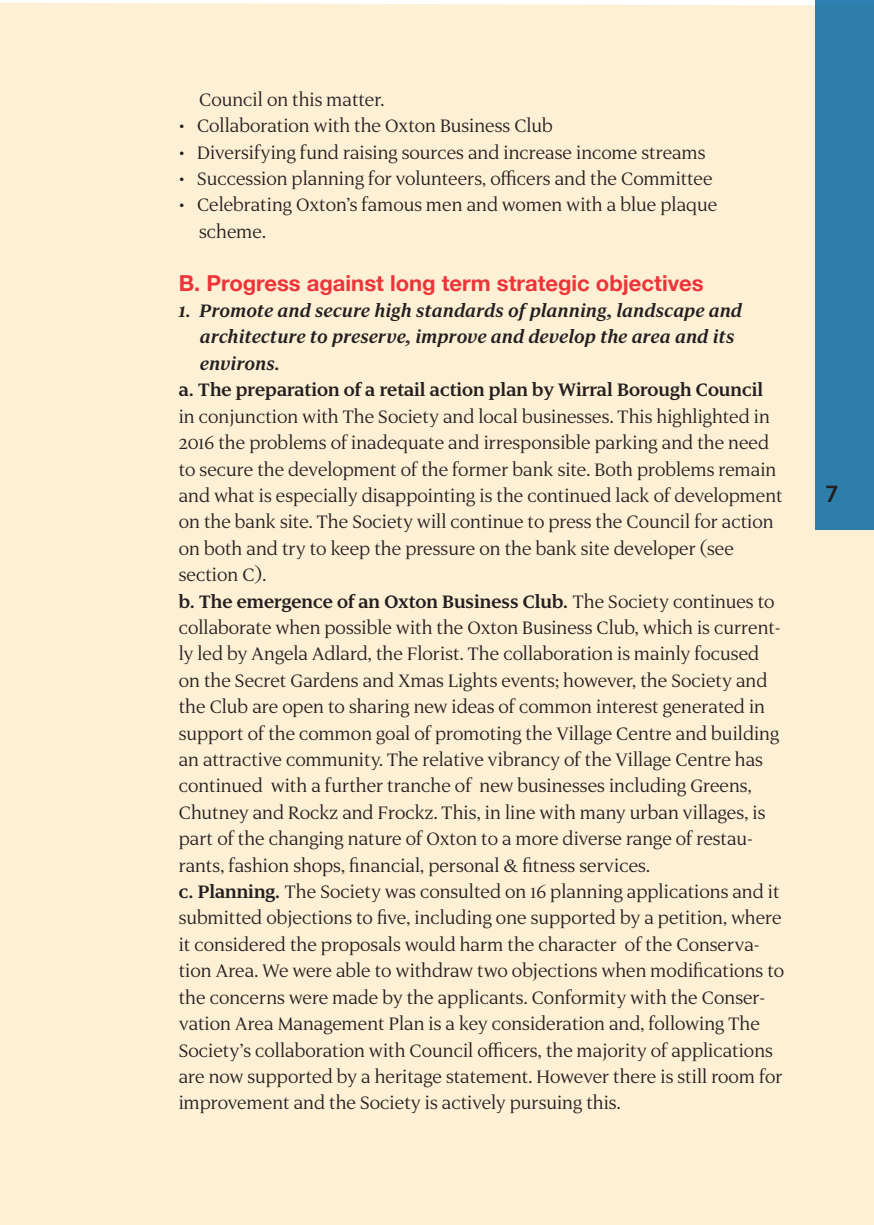
<style>
.page{position:relative;width:874px;height:1225px;background:#fff}
.page>*{position:absolute;margin:0;border:0;box-sizing:border-box;transform-origin:0 0}
.t1{font:22px/26.4px "Dignitas";color:#231f20}
.t2{font:italic 700 22px "Dignitas";color:#231f20}
.t3{font:700 22px "Helvetica Neue";color:#ee3339}
.t4{font:500 22px "Atlas Grotesk";color:#231f20}
.s1{font-weight:700}
.s2{font-weight:700;font-style:italic}
</style>
<div class="page">
<div style="left:0;top:3px;width:873px;height:1222px;background:#fef0d4"></div>
<div style="left:814px;top:0;width:59px;height:529px;background:#2d7ea9"></div>
<p class="t1" style="left:199px;top:85px;width:187px">Council on this matter.</p>
<p class="t1" style="left:179px;top:112px;width:375px">• Collaboration with the Oxton Business Club</p>
<p class="t1" style="left:179px;top:138px;width:528px">• Diversifying fund raising sources and increase income streams</p>
<p class="t1" style="left:179px;top:164px;width:535px">• Succession planning for volunteers, officers and the Committee</p>
<p class="t1" style="left:199px;top:191px;width:519px;text-indent:-20px">• Celebrating Oxton’s famous men and women with a blue plaque scheme.</p>
<p class="t3" style="left:179px;top:265px;width:526px">B. Progress against long term strategic objectives</p>
<p class="t2" style="left:179px;top:297px;width:564px">1. Promote and secure high standards of planning, landscape and</p>
<p class="t2" style="left:200px;top:324px;width:535px">architecture to preserve, improve and develop the area and its</p>
<p class="t2" style="left:200px;top:350px;width:82px">environs.</p>
<p class="t1" style="left:179px;top:376px;width:605px"><span class="s1">a. The preparation of a retail action plan by Wirral Borough Council </span>in conjunction with The Society and local businesses. This highlighted in 2016 the problems of inadequate and irresponsible parking and the need to secure the development of the former bank site. Both problems remain and what is especially disappointing is the continued lack of development on the bank site. The Society will continue to press the Council for action on both and try to keep the pressure on the bank site developer (see section C).</p>
<p class="t1" style="left:179px;top:587px;width:603px"><span class="s1">b. The emergence of an Oxton Business Club</span><span class="s2">.</span> The Society continues to collaborate when possible with the Oxton Business Club, which is current&shy;ly led by Angela Adlard, the Florist. The collaboration is mainly focused on the Secret Gardens and Xmas Lights events; however, the Society and the Club are open to sharing new ideas of common interest generated in support of the common goal of promoting the Village Centre and building an attractive community. The relative vibrancy of the Village Centre has continued with a further tranche of new businesses including Greens, Chutney and Rockz and Frockz. This, in line with many urban villages, is part of the changing nature of Oxton to a more diverse range of restau&shy;rants, fashion shops, financial, personal &amp; fitness services.</p>
<p class="t1" style="left:179px;top:877px;width:606px"><span class="s1">c. Planning</span><span class="s2">.</span> The Society was consulted on 16 planning applications and it submitted objections to five, including one supported by a petition, where it considered the proposals would harm the character of the Conserva&shy;tion Area. We were able to withdraw two objections when modifications to the concerns were made by the applicants. Conformity with the Conser&shy;vation Area Management Plan is a key consideration and, following The Society’s collaboration with Council officers, the majority of applications are now supported by a heritage statement. However there is still room for improvement and the Society is actively pursuing this.</p>
<p class="t4" style="left:825px;top:475px;width:14px">7</p>
</div>
